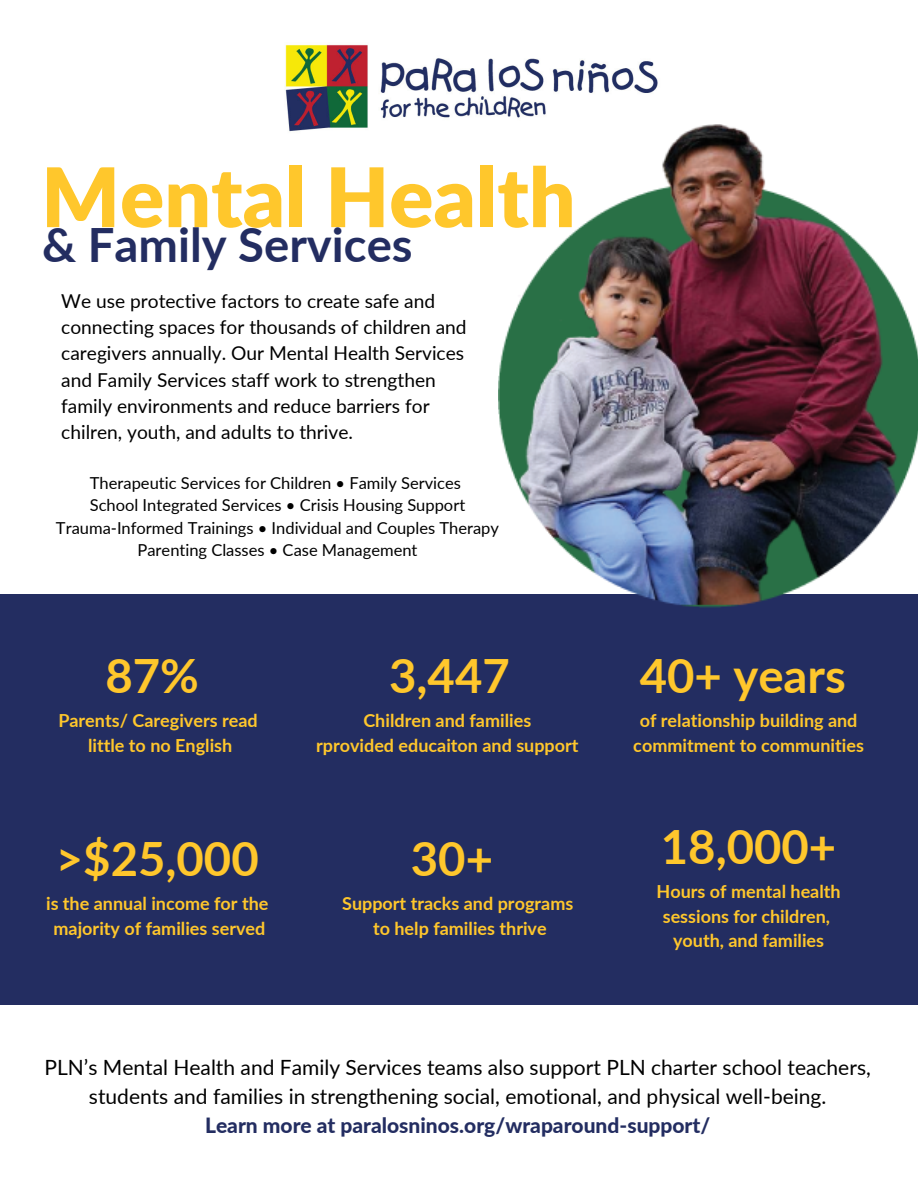
<style>
.page{position:relative;width:918px;height:1188px;background:#fff}
.page>*{position:absolute;margin:0;border:0;box-sizing:border-box;transform-origin:0 0}
.t1{font:900 82.05px "Lato";color:#ffc72c}
.t2{font:700 47.25px "Lato";color:#ffc72c}
.t3{font:700 47.25px "Lato";color:#232d61}
.t4{font:21px/29.2px "Lato";color:#000;text-align:center}
.t5{font:800 21px "Lato";color:#232d61}
.t6{font:19.2px/26.4px "Lato";color:#000}
.t7{font:700 18px/24.8px "Lato";color:#ffc72c;text-align:center}
.t8{font:16.5px/22.5px "Lato";color:#000;text-align:center}
</style>
<div class="page">
<img style="left:285px;top:44px;width:373px;height:88px">
<div style="left:0;top:594px;width:918px;height:411px;background:#232d61"></div>
<img style="left:498px;top:125px;width:420px;height:482px">
<p class="t1" style="left:41px;top:146px;width:536px">Mental Health</p>
<p class="t3" style="left:42px;top:216px;width:372px">&amp; Family Services</p>
<p class="t6" style="left:61px;top:287px;width:407px">We use protective factors to create safe and connecting spaces for thousands of children and caregivers annually. Our Mental Health Services and Family Services staff work to strengthen family environments and reduce barriers for chilren, youth, and adults to thrive.</p>
<p class="t8" style="left:90px;top:471px;width:373px">Therapeutic Services for Children • Family Services</p>
<p class="t8" style="left:90px;top:494px;width:377px">School Integrated Services • Crisis Housing Support</p>
<p class="t8" style="left:56px;top:516px;width:445px">Trauma-Informed Trainings • Individual and Couples Therapy<br>Parenting Classes • Case Management</p>
<p class="t2" style="left:106px;top:646px;width:95px">87%</p>
<p class="t7" style="left:58px;top:708px;width:201px">Parents/ Caregivers read</p>
<p class="t7" style="left:88px;top:732px;width:146px">little to no English</p>
<p class="t2" style="left:56px;top:830px;width:204px">&gt;$25,000</p>
<p class="t7" style="left:46px;top:891px;width:224px">is the annual income for the</p>
<p class="t7" style="left:54px;top:916px;width:213px">majority of families served</p>
<p class="t2" style="left:389px;top:646px;width:122px">3,447</p>
<p class="t7" style="left:363px;top:708px;width:169px">Children and families</p>
<p class="t7" style="left:316px;top:732px;width:264px">rprovided educaiton and support</p>
<p class="t2" style="left:411px;top:830px;width:84px">30+</p>
<p class="t7" style="left:342px;top:891px;width:233px">Support tracks and programs</p>
<p class="t7" style="left:373px;top:916px;width:175px">to help families thrive</p>
<p class="t2" style="left:640px;top:646px;width:208px">40+ years</p>
<p class="t7" style="left:633px;top:708px;width:232px">of relationship building and commitment to communities</p>
<p class="t2" style="left:661px;top:817px;width:177px">18,000+</p>
<p class="t7" style="left:656px;top:879px;width:186px">Hours of mental health</p>
<p class="t7" style="left:663px;top:903px;width:169px">sessions for children,</p>
<p class="t7" style="left:673px;top:928px;width:153px">youth, and families</p>
<p class="t4" style="left:45px;top:1052px;width:828px">PLN’s Mental Health and Family Services teams also support PLN charter school teachers, students and families in strengthening social, emotional, and physical well-being.</p>
<p class="t5" style="left:205px;top:1113px;width:507px">Learn more at paralosninos.org/wraparound-support/</p>
</div>
